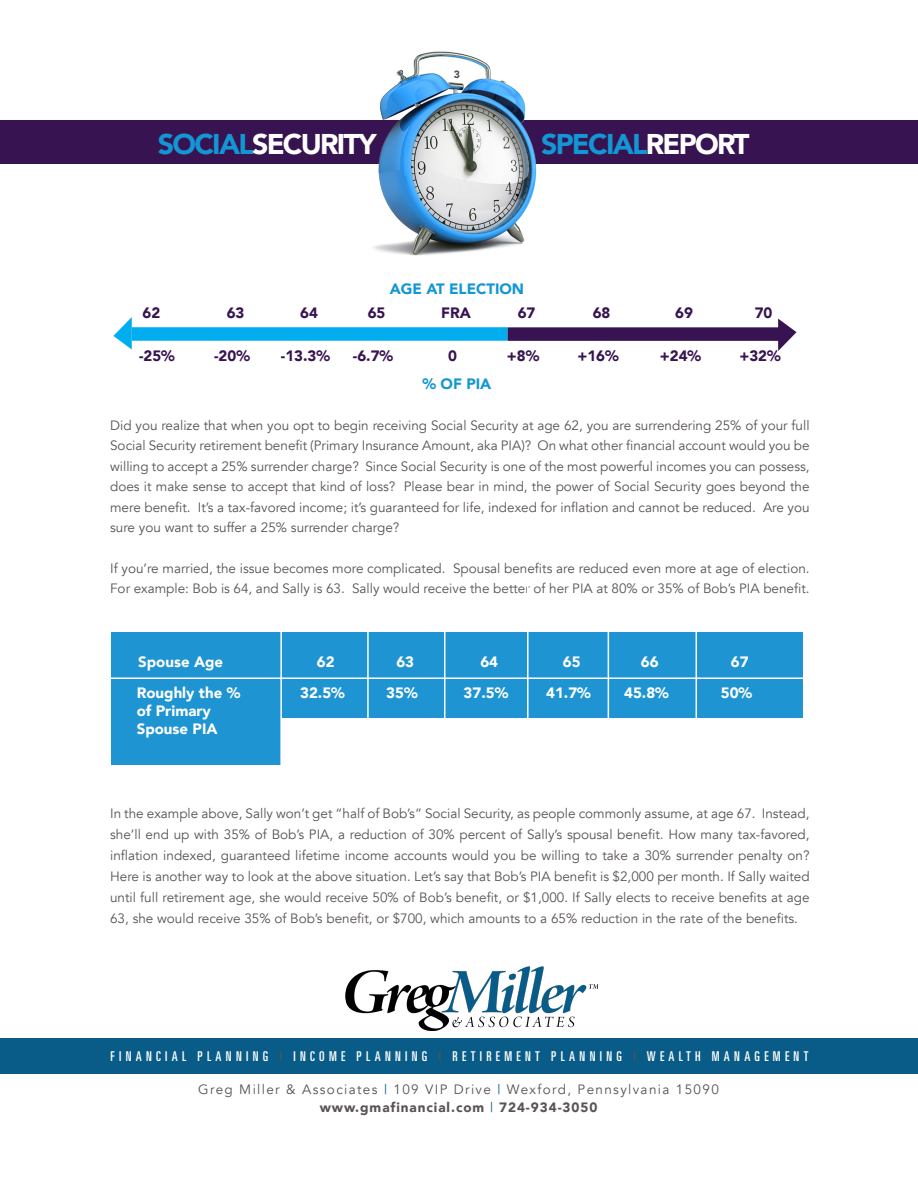
<style>
.page{position:relative;width:918px;height:1188px;background:#fff}
.page>*{position:absolute;margin:0;border:0;box-sizing:border-box;transform-origin:0 0}
.t1{font:900 28.5px "Avenir";letter-spacing:-.06em;color:#fff}
.t2{font:900 28.5px "Avenir";letter-spacing:-.06em;color:#1396d4}
.t3{font:900 15px "Avenir";color:#fff}
.t4{font:900 15px "Avenir";color:#371351}
.t5{font:900 15px "Avenir";color:#1396d4}
.Tucker_Body_Copy{font:13.5px/20.4px "Avenir";color:#595352;text-align:justify}
.Tucker_Body_Copy-2{font:13.5px/18px "Avenir";letter-spacing:.1em;color:#595352;text-align:center}
.t6{font:ultra-condensed 13.5px "Univers LT Std";letter-spacing:.32em;color:#fff}
.t7{font:900 10.5px "Avenir";color:#595352}
.s1{color:#1396d4}
.s2{color:#fff}
.s3{color:#595352}
.s4{color:#085c87}
.s5{font-weight:900}
</style>
<div class="page">
<img style="left:345px;top:966px;width:254px;height:65px">
<div style="left:0;top:120px;width:918px;height:44px;background:#371351"></div>
<div style="left:0;top:1038px;width:918px;height:36px;background:#085c87"></div>
<img style="left:373px;top:51px;width:164px;height:205px">
<div style="left:132px;top:327px;width:376px;height:14px;background:#00aeef"></div>
<svg style="left:113px;top:317px;width:19px;height:33px"></svg>
<div style="left:508px;top:327px;width:273px;height:14px;background:#371351"></div>
<svg style="left:778px;top:319px;width:18px;height:32px"></svg>
<div style="left:112px;top:632px;width:169px;height:133px;background:#1f94d2"></div>
<div style="left:281px;top:632px;width:521px;height:86px;background:#1f94d2"></div>
<hr style="left:106px;top:677px;width:710px;height:2px;background:#fff">
<hr style="left:280px;top:623px;width:2px;height:145px;background:#fff">
<hr style="left:367px;top:606px;width:2px;height:145px;background:#fff">
<hr style="left:444px;top:603px;width:2px;height:145px;background:#fff">
<hr style="left:527px;top:584px;width:2px;height:145px;background:#fff">
<hr style="left:608px;top:611px;width:1px;height:145px;background:#fff">
<hr style="left:696px;top:606px;width:1px;height:145px;background:#fff">
<p class="t7" style="left:454px;top:65px;width:8px">3</p>
<h1 class="t1" style="left:158px;top:119px;width:220px"><span class="s1">SOCIAL</span>SECURITY</h1>
<h1 class="t2" style="left:541px;top:119px;width:210px">SPECIAL<span class="s2">REPORT</span></h1>
<p class="t5" style="left:390px;top:276px;width:136px">AGE AT ELECTION</p>
<p class="t4" style="left:143px;top:300px;width:19px">62</p>
<p class="t4" style="left:227px;top:300px;width:19px">63</p>
<p class="t4" style="left:300px;top:300px;width:19px">64</p>
<p class="t4" style="left:368px;top:300px;width:19px">65</p>
<p class="t4" style="left:441px;top:300px;width:31px">FRA</p>
<p class="t4" style="left:518px;top:300px;width:19px">67</p>
<p class="t4" style="left:593px;top:300px;width:19px">68</p>
<p class="t4" style="left:675px;top:300px;width:19px">69</p>
<p class="t4" style="left:755px;top:300px;width:19px">70</p>
<p class="t4" style="left:139px;top:343px;width:37px">-25%</p>
<p class="t4" style="left:214px;top:343px;width:37px">-20%</p>
<p class="t4" style="left:281px;top:343px;width:51px">-13.3%</p>
<p class="t4" style="left:353px;top:343px;width:42px">-6.7%</p>
<p class="t4" style="left:448px;top:343px;width:10px">0</p>
<p class="t4" style="left:507px;top:343px;width:34px">+8%</p>
<p class="t4" style="left:577px;top:343px;width:43px">+16%</p>
<p class="t4" style="left:660px;top:343px;width:43px">+24%</p>
<p class="t4" style="left:739px;top:343px;width:43px">+32%</p>
<p class="t5" style="left:423px;top:371px;width:70px">% OF PIA</p>
<p class="Tucker_Body_Copy" style="left:110px;top:415px;width:701px">Did you realize that when you opt to begin receiving Social Security at age 62, you are surrendering 25% of your full Social Security retirement benefit (Primary Insurance Amount, aka PIA)? On what other financial account would you be willing to accept a 25% surrender charge? Since Social Security is one of the most powerful incomes you can possess, does it make sense to accept that kind of loss? Please bear in mind, the power of Social Security goes beyond the mere benefit. It’s a tax-favored income; it’s guaranteed for life, indexed for inflation and cannot be reduced. Are you sure you want to suffer a 25% surrender charge?</p>
<p class="Tucker_Body_Copy" style="left:110px;top:558px;width:701px">If you’re married, the issue becomes more complicated. Spousal benefits are reduced even more at age of election.<br>For example: Bob is 64, and Sally is 63. Sally would receive the better of her PIA at 80% or 35% of Bob’s PIA benefit.</p>
<p class="t3" style="left:138px;top:649px;width:86px">Spouse Age</p>
<p class="t3" style="left:317px;top:649px;width:19px">62</p>
<p class="t3" style="left:396px;top:649px;width:19px">63</p>
<p class="t3" style="left:480px;top:649px;width:19px">64</p>
<p class="t3" style="left:563px;top:649px;width:19px">65</p>
<p class="t3" style="left:641px;top:649px;width:19px">66</p>
<p class="t3" style="left:731px;top:649px;width:19px">67</p>
<p class="t3" style="left:137px;top:680px;width:105px">Roughly the %</p>
<p class="t3" style="left:300px;top:680px;width:46px">32.5%</p>
<p class="t3" style="left:386px;top:680px;width:33px">35%</p>
<p class="t3" style="left:464px;top:680px;width:46px">37.5%</p>
<p class="t3" style="left:546px;top:680px;width:46px">41.7%</p>
<p class="t3" style="left:624px;top:680px;width:46px">45.8%</p>
<p class="t3" style="left:721px;top:680px;width:33px">50%</p>
<p class="t3" style="left:137px;top:698px;width:76px">of Primary</p>
<p class="t3" style="left:137px;top:716px;width:82px">Spouse PIA</p>
<p class="Tucker_Body_Copy" style="left:110px;top:803px;width:701px;line-height:21px">In the example above, Sally won’t get “half of Bob’s” Social Security, as people commonly assume, at age 67. Instead, she’ll end up with 35% of Bob’s PIA, a reduction of 30% percent of Sally’s spousal benefit. How many tax-favored, inflation indexed, guaranteed lifetime income accounts would you be willing to take a 30% surrender penalty on?<br>Here is another way to look at the above situation. Let’s say that Bob’s PIA benefit is $2,000 per month. If Sally waited until full retirement age, she would receive 50% of Bob’s benefit, or $1,000. If Sally elects to receive benefits at age 63, she would receive 35% of Bob’s benefit, or $700, which amounts to a 65% reduction in the rate of the benefits.</p>
<p class="t6" style="left:111px;top:1048px;width:699px">FINANCIAL PLANNING <span class="s3">|</span> INCOME PLANNING <span class="s3">|</span> RETIREMENT PLANNING <span class="s3">|</span> WEALTH MANAGEMENT</p>
<p class="Tucker_Body_Copy-2" style="left:198px;top:1081px;width:522px">Greg Miller &amp; Associates <span class="s4">|</span> 109 VIP Drive <span class="s4">|</span> Wexford, Pennsylvania 15090 <span class="s5">www.gmafinancial.com</span> <span class="s4">|</span> <span class="s5">724-934-3050</span></p>
</div>
